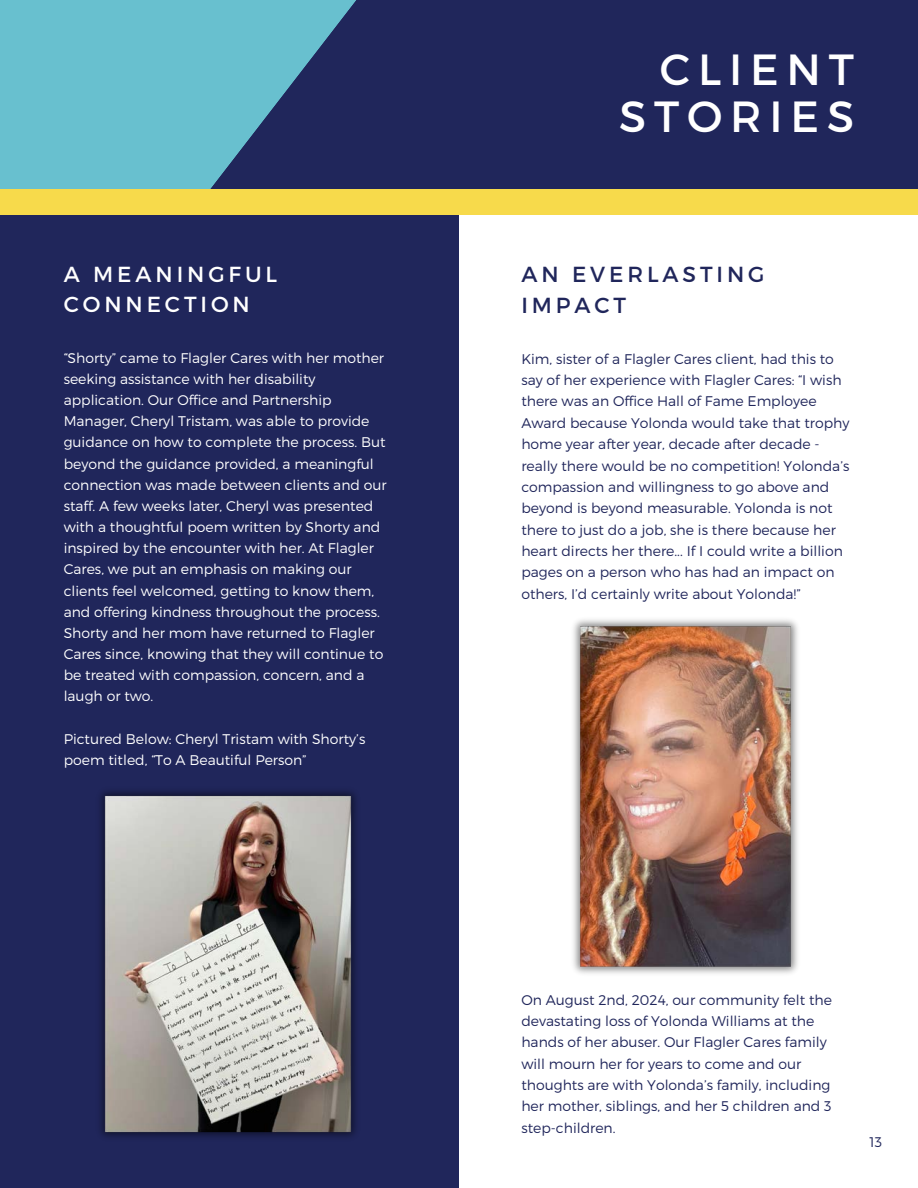
<style>
.page{position:relative;width:918px;height:1188px;background:#fff}
.page>*{position:absolute;margin:0;border:0;box-sizing:border-box;transform-origin:0 0}
.t1{font:43.65px/46.5px "Montserrat";letter-spacing:.18em;color:#fff;text-align:right}
.t2{font:21.75px/29.7px "Montserrat";letter-spacing:.18em;color:#fff}
.t3{font:21.75px/30.3px "Montserrat";letter-spacing:.18em;color:#20265b}
.t4{font:300 13.95px/21.3px "Montserrat";color:#20265b}
.t5{font:300 13.95px/21.1px "Montserrat";color:#fff}
</style>
<div class="page">
<div style="left:0;top:0;width:918px;height:203px;background:#20265b"></div>
<svg style="left:0;top:0;width:417px;height:190px;fill:#68c0cf"></svg>
<div style="left:0;top:206px;width:458px;height:982px;background:#20265b"></div>
<div style="left:0;top:190px;width:918px;height:25px;background:#f7da4b"></div>
<img style="left:92px;top:778px;width:271px;height:371px;border-radius:6px">
<img style="left:568px;top:606px;width:236px;height:381px;border-radius:6px">
<h2 class="t2" style="left:64px;top:259px;width:215px">A MEANINGFUL<br>CONNECTION</h2>
<p class="t5" style="left:64px;top:347px;width:325px">“Shorty” came to Flagler Cares with her mother seeking assistance with her disability application. Our Office and Partnership Manager, Cheryl Tristam, was able to provide guidance on how to complete the process. But beyond the guidance provided, a meaningful connection was made between clients and our staff. A few weeks later, Cheryl was presented with a thoughtful poem written by Shorty and inspired by the encounter with her. At Flagler Cares, we put an emphasis on making our clients feel welcomed, getting to know them, and offering kindness throughout the process.<br>Shorty and her mom have returned to Flagler Cares since, knowing that they will continue to be treated with compassion, concern, and a laugh or two.</p>
<p class="t5" style="left:64px;top:728px;width:303px">Pictured Below: Cheryl Tristam with Shorty’s poem titled, “To A Beautiful Person”</p>
<h1 class="t1" style="left:619px;top:44px;width:237px">CLIENT<br>STORIES</h1>
<h2 class="t3" style="left:521px;top:258px;width:245px">AN EVERLASTING<br>IMPACT</h2>
<p class="t4" style="left:521px;top:347px;width:330px">Kim, sister of a Flagler Cares client, had this to say of her experience with Flagler Cares: “I wish there was an Office Hall of Fame Employee Award because Yolonda would take that trophy home year after year, decade after decade - really there would be no competition! Yolonda’s compassion and willingness to go above and beyond is beyond measurable. Yolonda is not there to just do a job, she is there because her heart directs her there... If I could write a billion pages on a person who has had an impact on others, I’d certainly write about Yolonda!”</p>
<p class="t4" style="left:521px;top:988px;width:312px">On August 2nd, 2024, our community felt the devastating loss of Yolonda Williams at the hands of her abuser. Our Flagler Cares family will mourn her for years to come and our thoughts are with Yolonda’s family, including her mother, siblings, and her 5 children and 3 step-children.</p>
<p class="t4" style="left:870px;top:1130px;width:14px">13</p>
</div>
